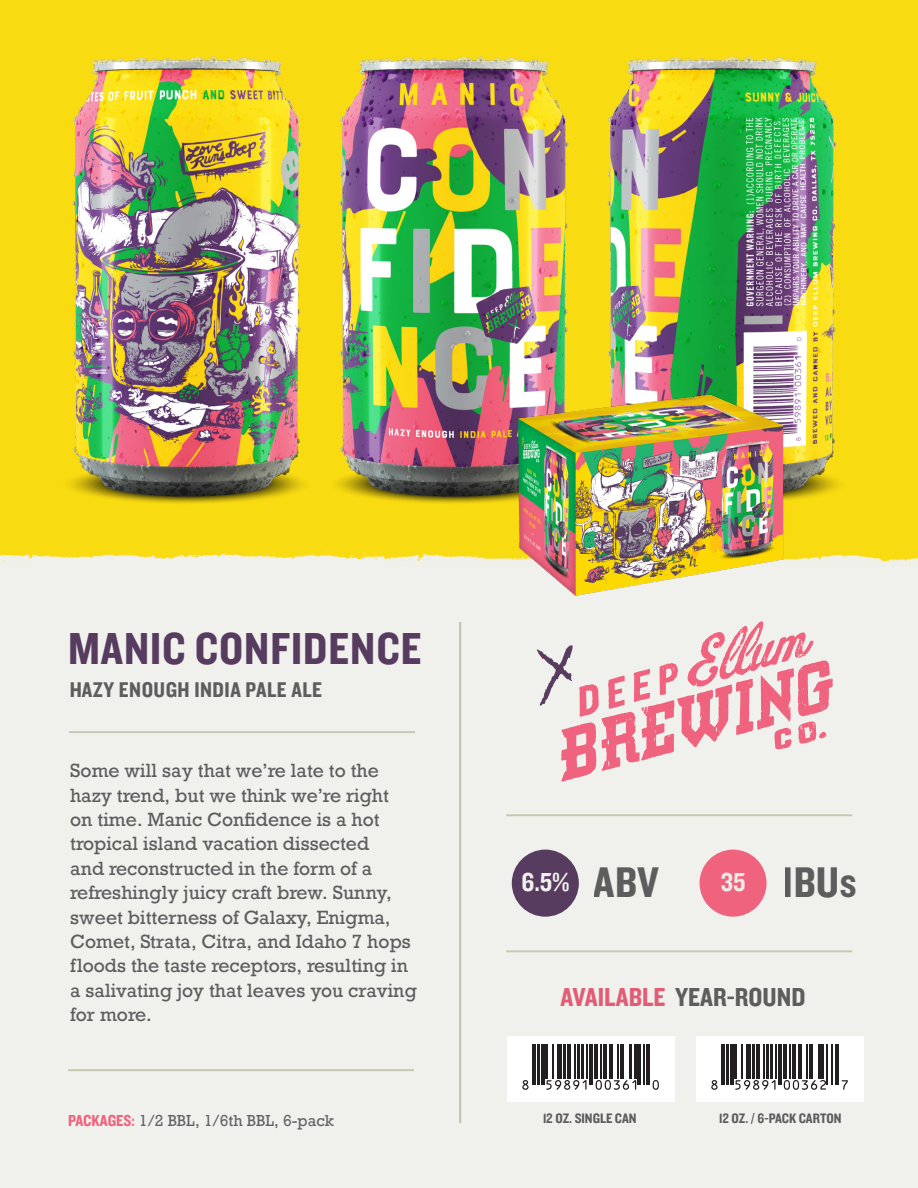
<style>
.page{position:relative;width:918px;height:1188px;background:#f0f1ed}
.page>*{position:absolute;margin:0;border:0;box-sizing:border-box;transform-origin:0 0}
.t1{font:46.5px "Knockout HTF50 Welterweight";letter-spacing:.02em;color:#573c60}
.t2{font:44.55px "Knockout HTF50 Welterweight";color:#636366}
.t3{font:27px "Knockout HTF50 Welterweight";color:#636366}
.t4{font:27px "Knockout HTF50 Welterweight";color:#f0f1ed}
.t5{font:22.05px "Knockout HTF50 Welterweight";letter-spacing:.02em;color:#636366}
.t6{font:18px/24.5px "Rockwell";color:#636366}
.t7{font:15px "Rockwell";color:#636366}
.t8{font:14.25px "Knockout HTF50 Welterweight";color:#636366}
.s1{font-family:"Knockout HTF50 Welterweight";font-size:16.5px;color:#f0637e}
.s2{font-size:44.55px;color:#636366}
.s3{font-size:27px;color:#edece7}
.s4{color:#f0637e}
</style>
<div class="page">
<div style="left:0;top:0;width:918px;height:567px;background:#f9db11"></div>
<img style="left:364px;top:56px;width:182px;height:427px">
<img style="left:71px;top:56px;width:293px;height:427px">
<img style="left:597px;top:554px;width:321px;height:359px">
<img style="left:395px;top:483px;width:202px;height:430px">
<img style="left:0;top:483px;width:395px;height:84px">
<hr style="left:69px;top:731px;width:346px;height:2px;background:#d4d2bc">
<hr style="left:506px;top:814px;width:346px;height:2px;background:#d4d2bc">
<svg style="left:537px;top:621px;width:296px;height:161px"></svg>
<hr style="left:459px;top:622px;width:2px;height:501px;background:#d4d2bc">
<img style="left:546px;top:56px;width:293px;height:439px">
<img style="left:484px;top:346px;width:333px;height:297px">
<div style="left:507px;top:1036px;width:168px;height:66px;background:#fff"></div>
<div style="left:696px;top:1036px;width:168px;height:66px;background:#fff"></div>
<hr style="left:68px;top:1069px;width:346px;height:2px;background:#d4d2bc">
<div style="left:512px;top:850px;width:67px;height:67px;background:#573c60;border-radius:50%"></div>
<div style="left:700px;top:850px;width:67px;height:67px;background:#f0637e;border-radius:50%"></div>
<hr style="left:506px;top:950px;width:346px;height:2px;background:#d4d2bc">
<svg style="left:533px;top:1044px;width:120px;height:46px"></svg>
<hr style="left:532px;top:1044px;width:1px;height:41px;background:#231f20">
<hr style="left:535px;top:1044px;width:1px;height:41px;background:#231f20">
<hr style="left:589px;top:1044px;width:1px;height:41px;background:#231f20">
<hr style="left:592px;top:1044px;width:1px;height:41px;background:#231f20">
<hr style="left:646px;top:1044px;width:2px;height:41px;background:#231f20">
<hr style="left:649px;top:1044px;width:1px;height:41px;background:#231f20">
<hr style="left:537px;top:1044px;width:3px;height:41px;background:#231f20">
<hr style="left:541px;top:1044px;width:3px;height:41px;background:#231f20">
<hr style="left:546px;top:1044px;width:2px;height:35px;background:#231f20">
<hr style="left:552px;top:1044px;width:1px;height:35px;background:#231f20">
<hr style="left:557px;top:1044px;width:1px;height:35px;background:#231f20">
<hr style="left:559px;top:1044px;width:3px;height:35px;background:#231f20">
<hr style="left:563px;top:1044px;width:3px;height:35px;background:#231f20">
<hr style="left:567px;top:1044px;width:4px;height:35px;background:#231f20">
<hr style="left:574px;top:1044px;width:2px;height:35px;background:#231f20">
<hr style="left:577px;top:1044px;width:2px;height:35px;background:#231f20">
<hr style="left:582px;top:1044px;width:2px;height:35px;background:#231f20">
<hr style="left:587px;top:1044px;width:1px;height:35px;background:#231f20">
<hr style="left:594px;top:1044px;width:4px;height:35px;background:#231f20">
<hr style="left:600px;top:1044px;width:2px;height:35px;background:#231f20">
<hr style="left:603px;top:1044px;width:4px;height:35px;background:#231f20">
<hr style="left:609px;top:1044px;width:1px;height:35px;background:#231f20">
<hr style="left:612px;top:1044px;width:1px;height:35px;background:#231f20">
<hr style="left:618px;top:1044px;width:1px;height:35px;background:#231f20">
<hr style="left:620px;top:1044px;width:1px;height:35px;background:#231f20">
<hr style="left:623px;top:1044px;width:1px;height:35px;background:#231f20">
<hr style="left:629px;top:1044px;width:2px;height:35px;background:#231f20">
<hr style="left:634px;top:1044px;width:2px;height:35px;background:#231f20">
<hr style="left:638px;top:1044px;width:3px;height:41px;background:#231f20">
<hr style="left:644px;top:1044px;width:1px;height:41px;background:#231f20">
<svg style="left:546px;top:1080px;width:41px;height:10px"></svg>
<svg style="left:596px;top:1080px;width:40px;height:10px"></svg>
<svg style="left:522px;top:1080px;width:7px;height:10px"></svg>
<svg style="left:653px;top:1080px;width:6px;height:10px"></svg>
<svg style="left:722px;top:1044px;width:120px;height:43px"></svg>
<hr style="left:721px;top:1044px;width:1px;height:41px;background:#231f20">
<hr style="left:724px;top:1044px;width:1px;height:41px;background:#231f20">
<hr style="left:778px;top:1044px;width:1px;height:41px;background:#231f20">
<hr style="left:781px;top:1044px;width:1px;height:41px;background:#231f20">
<hr style="left:835px;top:1044px;width:2px;height:41px;background:#231f20">
<hr style="left:838px;top:1044px;width:1px;height:41px;background:#231f20">
<hr style="left:726px;top:1044px;width:3px;height:41px;background:#231f20">
<hr style="left:730px;top:1044px;width:3px;height:41px;background:#231f20">
<hr style="left:735px;top:1044px;width:2px;height:35px;background:#231f20">
<hr style="left:741px;top:1044px;width:1px;height:35px;background:#231f20">
<hr style="left:746px;top:1044px;width:1px;height:35px;background:#231f20">
<hr style="left:748px;top:1044px;width:3px;height:35px;background:#231f20">
<hr style="left:752px;top:1044px;width:3px;height:35px;background:#231f20">
<hr style="left:756px;top:1044px;width:4px;height:35px;background:#231f20">
<hr style="left:763px;top:1044px;width:2px;height:35px;background:#231f20">
<hr style="left:766px;top:1044px;width:2px;height:35px;background:#231f20">
<hr style="left:771px;top:1044px;width:2px;height:35px;background:#231f20">
<hr style="left:776px;top:1044px;width:1px;height:35px;background:#231f20">
<hr style="left:783px;top:1044px;width:4px;height:35px;background:#231f20">
<hr style="left:789px;top:1044px;width:2px;height:35px;background:#231f20">
<hr style="left:792px;top:1044px;width:4px;height:35px;background:#231f20">
<hr style="left:798px;top:1044px;width:1px;height:35px;background:#231f20">
<hr style="left:801px;top:1044px;width:1px;height:35px;background:#231f20">
<hr style="left:807px;top:1044px;width:1px;height:35px;background:#231f20">
<hr style="left:809px;top:1044px;width:1px;height:35px;background:#231f20">
<hr style="left:812px;top:1044px;width:1px;height:35px;background:#231f20">
<hr style="left:818px;top:1044px;width:2px;height:35px;background:#231f20">
<hr style="left:822px;top:1044px;width:2px;height:35px;background:#231f20">
<hr style="left:827px;top:1044px;width:1px;height:41px;background:#231f20">
<hr style="left:832px;top:1044px;width:1px;height:41px;background:#231f20">
<svg style="left:735px;top:1080px;width:41px;height:10px"></svg>
<svg style="left:784px;top:1080px;width:42px;height:10px"></svg>
<svg style="left:711px;top:1080px;width:7px;height:10px"></svg>
<svg style="left:842px;top:1080px;width:6px;height:10px"></svg>
<p class="t1" style="left:68px;top:625px;width:355px">MANIC CONFIDENCE</p>
<p class="t5" style="left:69px;top:678px;width:254px">HAZY ENOUGH INDIA PALE ALE</p>
<p class="t6" style="left:70px;top:759px;width:348px">Some will say that we’re late to the hazy trend, but we think we’re right<br>on time. Manic Confidence is a hot tropical island vacation dissected<br>and reconstructed in the form of a refreshingly juicy craft brew. Sunny, sweet bitterness of Galaxy, Enigma, Comet, Strata, Citra, and Idaho 7 hops floods the taste receptors, resulting in a salivating joy that leaves you craving for more.</p>
<p class="t7" style="left:68px;top:1112px;width:268px"><span class="s1">PACKAGES:</span> 1/2 BBL, 1/6th BBL, 6-pack</p>
<p class="t4" style="left:521px;top:868px;width:139px">6.5% <span class="s2">ABV</span></p>
<p class="t2" style="left:721px;top:859px;width:137px"><span class="s3">35</span> IBUs</p>
<h3 class="t3" style="left:561px;top:983px;width:246px"><span class="s4">AVAILABLE</span> YEAR-ROUND</h3>
<p class="t8" style="left:542px;top:1111px;width:96px">12 OZ. SINGLE CAN</p>
<p class="t8" style="left:719px;top:1111px;width:125px">12 OZ. / 6-PACK CARTON</p>
</div>
